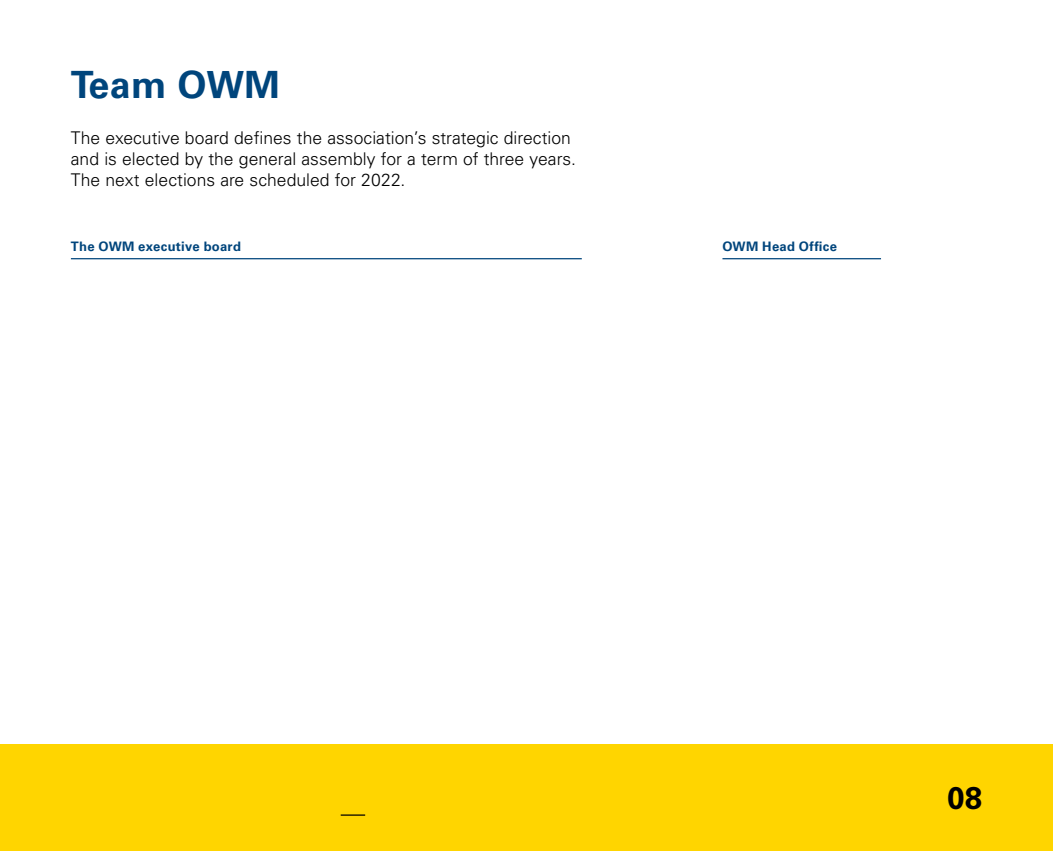
<style>
.page{position:relative;width:1053px;height:851px;background:#fff}
.page>*{position:absolute;margin:0;border:0;box-sizing:border-box;transform-origin:0 0}
.t1{font:700 37.5px "Univers LT Std";letter-spacing:.01em;color:#00457c}
.t2{font:700 31.25px "Univers LT Std";color:#000}
.t3{font:300 17.5px/21px "Univers LT Std";color:#000}
.t4{font:700 13px "Univers LT Std";letter-spacing:.02em;color:#00457c}
</style>
<div class="page">
<hr style="left:71px;top:258px;width:510px;height:1px;background:#00457c">
<hr style="left:722px;top:258px;width:159px;height:1px;background:#00457c">
<div style="left:0;top:744px;width:1052px;height:106px;background:#ffd500"></div>
<svg style="left:341px;top:814px;width:24px;height:1px"></svg>
<h1 class="t1" style="left:71px;top:63px;width:210px">Team OWM</h1>
<p class="t3" style="left:71px;top:127px;width:506px">The executive board defines the association’s strategic direction and is elected by the general assembly for a term of three years.<br>The next elections are scheduled for 2022.</p>
<p class="t4" style="left:71px;top:239px;width:172px">The OWM executive board</p>
<p class="t4" style="left:722px;top:239px;width:116px">OWM Head Office</p>
<h2 class="t2" style="left:947px;top:779px;width:36px">08</h2>
</div>
